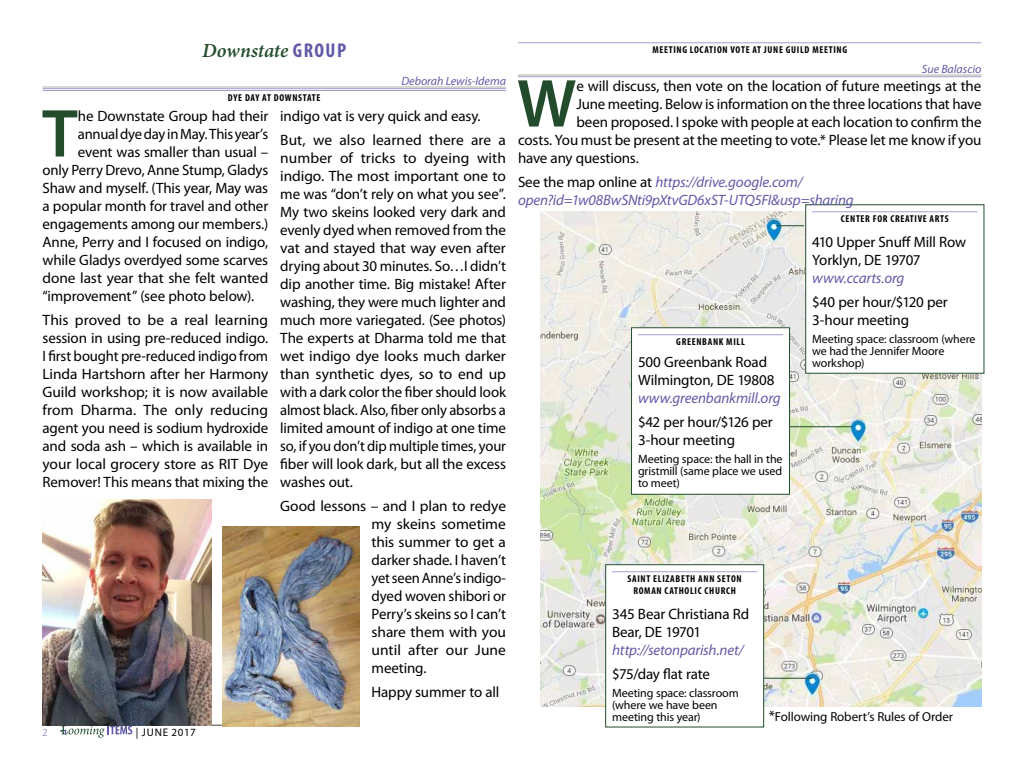
<style>
.page{position:relative;width:1024px;height:768px;background:#fff}
.page>*{position:absolute;margin:0;border:0;box-sizing:border-box;transform-origin:0 0}
.t1{font:600 68.4px "Myriad Pro";color:#224c2b}
.t2{font:italic 600 20px "Minion Pro";letter-spacing:-.01em;color:#224c2b}
.t3{font:15px/18px "Myriad Pro";letter-spacing:-.01em;color:#000}
.t4{font:italic 15px/18px "Myriad Pro";letter-spacing:-.01em;color:#625aa7}
.t5{font:13px "Myriad Pro";letter-spacing:-.005em;color:#000}
.t6{font:12px/12px "Myriad Pro";letter-spacing:-.01em;color:#000}
.t7{font:italic 12px "Myriad Pro";color:#625aa7}
.t8{font:11px "Myriad Pro";letter-spacing:.06em;color:#000}
.t9{font:11px "Myriad Pro";color:#a49dcd}
.t10{font:700 condensed 10px/12px "Myriad Pro";letter-spacing:.07em;color:#000;text-align:center}
.s1{font-family:"Myriad Pro";font-weight:700;font-style:normal;font-stretch:condensed;color:#625aa7}
.s2{font-style:normal;color:#000}
.s3{font-size:15px}
</style>
<div class="page">
<hr style="left:42px;top:725px;width:193px;height:1px;background:#808080">
<svg style="left:61px;top:726px;width:71px;height:12px"></svg>
<img style="left:540px;top:211px;width:441px;height:496px">
<div style="left:806px;top:205px;width:178px;height:168px;background:#fff"></div>
<hr style="left:812px;top:211px;width:165px;height:1px;background:#a49dcd">
<div style="left:805px;top:204px;width:179px;height:170px;border:1px solid #224c2b"></div>
<div style="left:632px;top:328px;width:158px;height:166px;background:#fff"></div>
<hr style="left:638px;top:334px;width:145px;height:1px;background:#a49dcd">
<div style="left:631px;top:327px;width:159px;height:168px;border:1px solid #224c2b"></div>
<div style="left:606px;top:565px;width:158px;height:162px;background:#fff"></div>
<hr style="left:612px;top:571px;width:145px;height:1px;background:#a49dcd">
<div style="left:605px;top:564px;width:159px;height:164px;border:1px solid #224c2b"></div>
<hr style="left:518px;top:42px;width:463px;height:1px;background:#a49dcd">
<hr style="left:518px;top:75px;width:463px;height:1px;background:#aab3a4">
<hr style="left:518px;top:77px;width:463px;height:1px;background:#a49dcd">
<svg style="left:776px;top:225px;width:28px;height:1px"></svg>
<hr style="left:790px;top:426px;width:62px;height:1px;background:#224c2b">
<hr style="left:764px;top:678px;width:48px;height:1px;background:#224c2b">
<hr style="left:43px;top:87px;width:463px;height:1px;background:#aab3a4">
<hr style="left:43px;top:89px;width:463px;height:1px;background:#a49dcd">
<hr style="left:43px;top:90px;width:463px;height:1px;background:#a49dcd">
<img style="left:223px;top:527px;width:137px;height:200px">
<img style="left:43px;top:500px;width:169px;height:226px">
<h2 class="t2" style="left:202px;top:37px;width:145px">Downstate <span class="s1">GROUP</span></h2>
<p class="t10" style="left:228px;top:91px;width:94px">DYE DAY AT DOWNSTATE</p>
<p class="t7" style="left:401px;top:73px;width:106px">Deborah Lewis-Idema</p>
<h1 class="t1" style="left:42px;top:90px;width:37px">T</h1>
<p class="t3" style="left:78px;top:106px;width:192px">he Downstate Group had their</p>
<p class="t3" style="left:78px;top:124px;width:192px">annual dye day in May. This year’s</p>
<p class="t3" style="left:78px;top:142px;width:192px">event was smaller than usual –</p>
<p class="t3" style="left:43px;top:160px;width:227px">only Perry Drevo, Anne Stump, Gladys</p>
<p class="t3" style="left:43px;top:178px;width:227px">Shaw and myself. (This year, May was</p>
<p class="t3" style="left:43px;top:196px;width:227px">a popular month for travel and other</p>
<p class="t3" style="left:43px;top:214px;width:227px">engagements among our members.)</p>
<p class="t3" style="left:43px;top:232px;width:227px">Anne, Perry and I focused on indigo,</p>
<p class="t3" style="left:43px;top:250px;width:227px">while Gladys overdyed some scarves</p>
<p class="t3" style="left:43px;top:268px;width:227px">done last year that she felt wanted</p>
<p class="t3" style="left:43px;top:286px;width:213px">“improvement” (see photo below).</p>
<p class="t3" style="left:43px;top:310px;width:227px;text-align:justify">This proved to be a real learning session in using pre-reduced indigo.<br>I first bought pre-reduced indigo from Linda Hartshorn after her Harmony Guild workshop; it is now available from Dharma. The only reducing agent you need is sodium hydroxide and soda ash – which is available in your local grocery store as RIT Dye Remover! This means that mixing the</p>
<p class="t9" style="left:42px;top:725px;width:7px">2</p>
<p class="t8" style="left:136px;top:725px;width:62px">| June 2017</p>
<p class="t3" style="left:280px;top:103px;width:227px;line-height:24px">indigo vat is very quick and easy.<br>But, we also learned there are a</p>
<p class="t3" style="left:280px;top:148px;width:227px;text-align:justify">number of tricks to dyeing with indigo. The most important one to me was “don’t rely on what you see”.<br>My two skeins looked very dark and evenly dyed when removed from the vat and stayed that way even after drying about 30 minutes. So…I didn’t dip another time. Big mistake! After washing, they were much lighter and much more variegated. (See photos)<br>The experts at Dharma told me that wet indigo dye looks much darker than synthetic dyes, so to end up with a dark color the fiber should look almost black. Also, fiber only absorbs a limited amount of indigo at one time so, if you don’t dip multiple times, your fiber will look dark, but all the excess washes out.</p>
<p class="t3" style="left:372px;top:496px;width:136px;text-align:justify;text-indent:-91px">Good lessons – and I plan to redye my skeins sometime this summer to get a darker shade. I haven’t yet seen Anne’s indigo&shy;dyed woven shibori or Perry’s skeins so I can’t share them with you until after our June meeting.</p>
<p class="t3" style="left:372px;top:682px;width:129px">Happy summer to all</p>
<p class="t10" style="left:652px;top:44px;width:196px">MEETING LOCATION VOTE AT JUNE GUILD MEETING</p>
<p class="t7" style="left:922px;top:61px;width:61px">Sue Balascio</p>
<h1 class="t1" style="left:517px;top:60px;width:61px">W</h1>
<p class="t3" style="left:576px;top:76px;width:407px">e will discuss, then vote on the location of future meetings at the</p>
<p class="t3" style="left:576px;top:94px;width:407px">June meeting. Below is information on the three locations that have</p>
<p class="t3" style="left:576px;top:112px;width:407px">been proposed. I spoke with people at each location to confirm the</p>
<p class="t3" style="left:518px;top:130px;width:465px">costs. You must be present at the meeting to vote.* Please let me know if you</p>
<p class="t3" style="left:518px;top:148px;width:122px">have any questions.</p>
<p class="t4" style="left:518px;top:172px;width:337px"><span class="s2">See the map online at</span> https://drive.google.com/ open?id=1w08BwSNti9pXtvGD6xST-UTQ5FI&amp;usp=sharing</p>
<p class="t10" style="left:676px;top:336px;width:70px">GREENBANK MILL</p>
<p class="t3" style="left:638px;top:352px;width:138px">500 Greenbank Road<br>Wilmington, DE 19808</p>
<p class="t4" style="left:638px;top:388px;width:144px">www.greenbankmill.org</p>
<p class="t3" style="left:638px;top:412px;width:136px">$42 per hour/$126 per<br>3-hour meeting</p>
<p class="t6" style="left:638px;top:452px;width:146px;text-align:justify">Meeting space: the hall in the gristmill (same place we used to meet)</p>
<p class="t10" style="left:841px;top:213px;width:109px">CENTER FOR CREATIVE ARTS</p>
<p class="t3" style="left:812px;top:232px;width:156px">410 Upper Snuff Mill Row<br>Yorklyn, DE 19707</p>
<p class="t4" style="left:812px;top:268px;width:94px">www.ccarts.org</p>
<p class="t3" style="left:812px;top:292px;width:137px">$40 per hour/$120 per<br>3-hour meeting</p>
<p class="t6" style="left:812px;top:332px;width:165px">Meeting space: classroom (where we had the Jennifer Moore workshop)</p>
<p class="t10" style="left:628px;top:573px;width:116px">SAINT ELIZABETH ANN SETON<br>ROMAN CATHOLIC CHURCH</p>
<p class="t3" style="left:612px;top:604px;width:139px">345 Bear Christiana Rd<br>Bear, DE 19701</p>
<p class="t4" style="left:612px;top:640px;width:133px">http://setonparish.net/</p>
<p class="t3" style="left:612px;top:664px;width:99px">$75/day flat rate</p>
<p class="t6" style="left:612px;top:686px;width:128px">Meeting space: classroom (where we have been meeting this year)</p>
<p class="t5" style="left:769px;top:708px;width:186px"><span class="s3">*</span>Following Robert’s Rules of Order</p>
</div>
